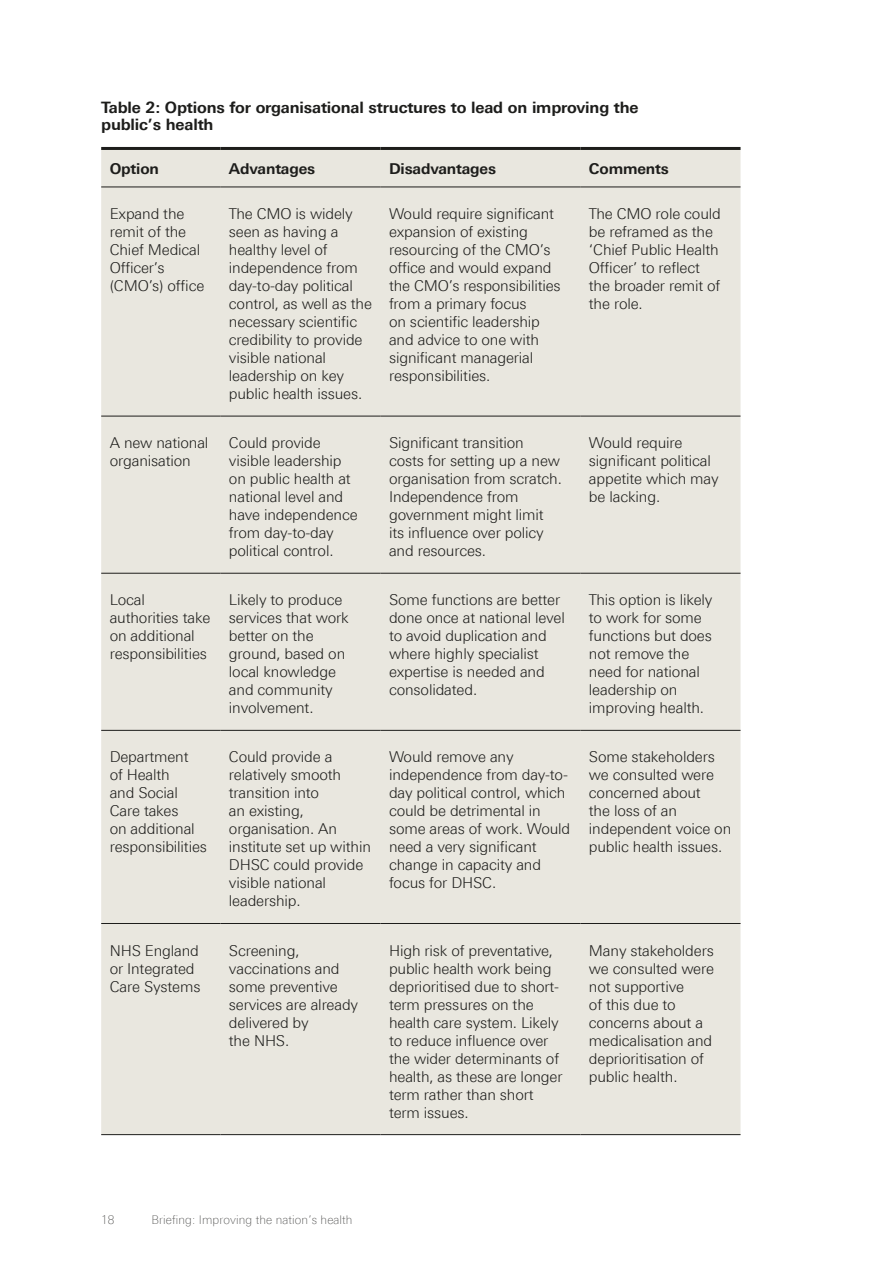
<style>
.page{position:relative;width:893px;height:1263px;background:#fff}
.page>*{position:absolute;margin:0;border:0;box-sizing:border-box;transform-origin:0 0}
.t1{font:700 15.75px/16.5px "Linotype Univers 630";letter-spacing:-.01em;color:#1d1d1b}
.t2{font:300 15px/18px "LT Univers Basic";letter-spacing:-.01em;color:#1d1d1b}
.t3{font:700 15px "Linotype Univers 630";letter-spacing:-.01em;color:#1d1d1b}
.t4{font:100 12px "Linotype Univers 230";letter-spacing:.01em;color:#4b4b4a}
</style>
<div class="page">
<div style="left:101px;top:150px;width:639px;height:984px;background:#e9e7df"></div>
<hr style="left:101px;top:416px;width:119px;height:1px;background:#1d1d1b">
<hr style="left:220px;top:416px;width:161px;height:1px;background:#1d1d1b">
<hr style="left:381px;top:416px;width:199px;height:1px;background:#1d1d1b">
<hr style="left:580px;top:416px;width:160px;height:1px;background:#1d1d1b">
<hr style="left:101px;top:573px;width:119px;height:1px;background:#1d1d1b">
<hr style="left:220px;top:573px;width:161px;height:1px;background:#1d1d1b">
<hr style="left:381px;top:573px;width:199px;height:1px;background:#1d1d1b">
<hr style="left:580px;top:573px;width:160px;height:1px;background:#1d1d1b">
<hr style="left:101px;top:730px;width:119px;height:1px;background:#1d1d1b">
<hr style="left:220px;top:730px;width:161px;height:1px;background:#1d1d1b">
<hr style="left:381px;top:730px;width:199px;height:1px;background:#1d1d1b">
<hr style="left:580px;top:730px;width:160px;height:1px;background:#1d1d1b">
<hr style="left:101px;top:923px;width:119px;height:1px;background:#1d1d1b">
<hr style="left:220px;top:923px;width:161px;height:1px;background:#1d1d1b">
<hr style="left:381px;top:923px;width:199px;height:1px;background:#1d1d1b">
<hr style="left:580px;top:923px;width:160px;height:1px;background:#1d1d1b">
<hr style="left:101px;top:1134px;width:119px;height:1px;background:#1d1d1b">
<hr style="left:220px;top:1134px;width:161px;height:1px;background:#1d1d1b">
<hr style="left:381px;top:1134px;width:199px;height:1px;background:#1d1d1b">
<hr style="left:580px;top:1134px;width:160px;height:1px;background:#1d1d1b">
<hr style="left:101px;top:147px;width:119px;height:3px;background:#1d1d1b">
<hr style="left:220px;top:147px;width:161px;height:3px;background:#1d1d1b">
<hr style="left:381px;top:147px;width:199px;height:3px;background:#1d1d1b">
<hr style="left:580px;top:147px;width:160px;height:3px;background:#1d1d1b">
<hr style="left:101px;top:187px;width:119px;height:1px;background:#1d1d1b">
<hr style="left:220px;top:187px;width:161px;height:1px;background:#1d1d1b">
<hr style="left:381px;top:187px;width:199px;height:1px;background:#1d1d1b">
<hr style="left:580px;top:187px;width:160px;height:1px;background:#1d1d1b">
<p class="t1" style="left:101px;top:99px;width:539px">Table 2: Options for organisational structures to lead on improving the public’s health</p>
<p class="t3" style="left:110px;top:160px;width:51px">Option</p>
<p class="t3" style="left:229px;top:160px;width:88px">Advantages</p>
<p class="t3" style="left:389px;top:160px;width:109px">Disadvantages</p>
<p class="t3" style="left:589px;top:160px;width:82px">Comments</p>
<p class="t2" style="left:110px;top:205px;width:96px">Expand the remit of the<br>Chief Medical<br>Officer’s (CMO’s) office</p>
<p class="t2" style="left:229px;top:205px;width:145px">The CMO is widely seen as having a healthy level of independence from day-to-day political control, as well as the necessary scientific credibility to provide visible national leadership on key public health issues.</p>
<p class="t2" style="left:389px;top:205px;width:173px">Would require significant expansion of existing resourcing of the CMO’s office and would expand the CMO’s responsibilities from a primary focus<br>on scientific leadership and advice to one with significant managerial responsibilities.</p>
<p class="t2" style="left:589px;top:205px;width:133px">The CMO role could be reframed as the ‘Chief Public Health<br>Officer’ to reflect the broader remit of the role.</p>
<p class="t2" style="left:110px;top:434px;width:100px">A new national organisation</p>
<p class="t2" style="left:229px;top:434px;width:130px">Could provide visible leadership on public health at national level and have independence from day-to-day political control.</p>
<p class="t2" style="left:389px;top:434px;width:174px">Significant transition costs for setting up a new organisation from scratch.<br>Independence from government might limit its influence over policy and resources.</p>
<p class="t2" style="left:589px;top:434px;width:131px">Would require significant political appetite which may be lacking.</p>
<p class="t2" style="left:110px;top:591px;width:102px">Local authorities take on additional responsibilities</p>
<p class="t2" style="left:229px;top:591px;width:121px">Likely to produce services that work better on the ground, based on local knowledge and community involvement.</p>
<p class="t2" style="left:389px;top:591px;width:177px">Some functions are better done once at national level to avoid duplication and where highly specialist expertise is needed and consolidated.</p>
<p class="t2" style="left:589px;top:591px;width:125px">This option is likely to work for some functions but does not remove the need for national leadership on improving health.</p>
<p class="t2" style="left:110px;top:748px;width:99px">Department<br>of Health<br>and Social<br>Care takes<br>on additional responsibilities</p>
<p class="t2" style="left:229px;top:748px;width:144px">Could provide a relatively smooth transition into<br>an existing, organisation. An institute set up within<br>DHSC could provide visible national leadership.</p>
<p class="t2" style="left:389px;top:748px;width:183px">Would remove any independence from day-to&shy;day political control, which could be detrimental in some areas of work. Would need a very significant change in capacity and focus for DHSC.</p>
<p class="t2" style="left:589px;top:748px;width:144px">Some stakeholders we consulted were concerned about<br>the loss of an independent voice on public health issues.</p>
<p class="t2" style="left:110px;top:941px;width:92px">NHS England or Integrated<br>Care Systems</p>
<p class="t2" style="left:229px;top:941px;width:131px">Screening, vaccinations and some preventive services are already delivered by<br>the NHS.</p>
<p class="t2" style="left:389px;top:941px;width:175px">High risk of preventative, public health work being deprioritised due to short&shy;term pressures on the health care system. Likely to reduce influence over the wider determinants of health, as these are longer term rather than short term issues.</p>
<p class="t2" style="left:589px;top:941px;width:127px">Many stakeholders we consulted were not supportive<br>of this due to concerns about a medicalisation and deprioritisation of public health.</p>
<p class="t4" style="left:101px;top:1213px;width:15px">18</p>
<p class="t4" style="left:151px;top:1213px;width:203px">Briefing: Improving the nation’s health</p>
</div>
